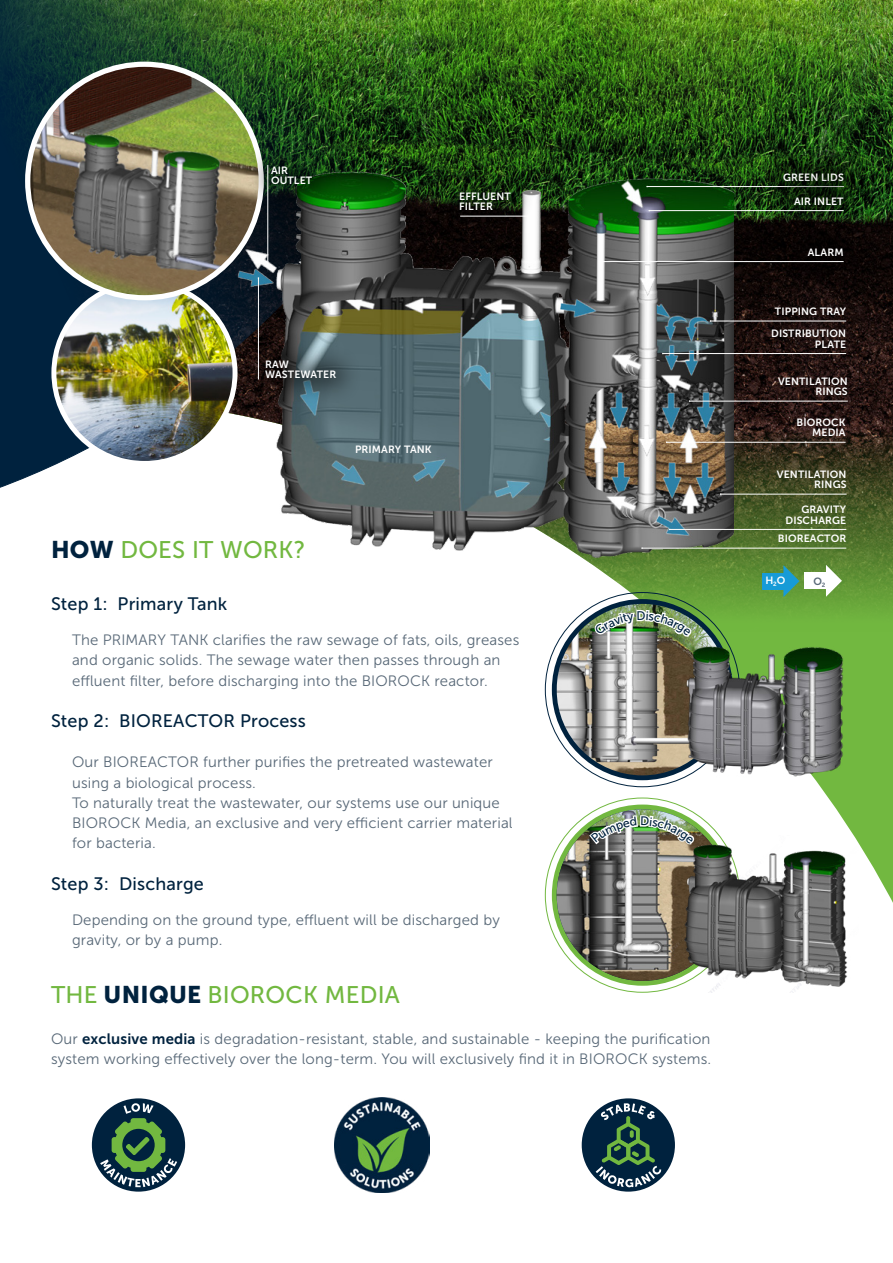
<style>
.page{position:relative;width:893px;height:1263px;background:#fff}
.page>*{position:absolute;margin:0;border:0;box-sizing:border-box;transform-origin:0 0}
.t1{font:24px "Museo Sans 500";letter-spacing:.01em;color:#72b840}
.t2{font:18px "Museo Sans 500";letter-spacing:.01em;color:#00223e}
.t3{font:15px/20.2px "Museo Sans 300";letter-spacing:.01em;color:#586877}
.t4{font:10.5px/10.5px "Museo Sans 700";letter-spacing:.01em;color:#fff;text-align:right}
.t5{font:10.5px "Museo Sans 700";color:#586877}
.s1{font-family:"Museo Sans 900";color:#00223e}
.s2{font-family:"Museo Sans 700";color:#00223e}
</style>
<div class="page">
<img style="left:504px;top:0;width:389px;height:632px">
<svg style="left:0;top:0;width:504px;height:488px;background:#30573b"></svg>
<div style="left:582px;top:1098px;width:93px;height:93px;background:#00223e;border-radius:50%"></div>
<svg style="left:596px;top:1103px;width:65px;height:84px"></svg>
<div style="left:92px;top:1098px;width:93px;height:93px;background:#00223e;border-radius:50%"></div>
<svg style="left:100px;top:1103px;width:77px;height:84px"></svg>
<div style="left:805px;top:573px;width:23px;height:16px;background:#fff"></div>
<svg style="left:826px;top:565px;width:16px;height:27px"></svg>
<div style="left:762px;top:573px;width:23px;height:16px;background:#179bd7"></div>
<svg style="left:783px;top:565px;width:16px;height:27px"></svg>
<svg style="left:552px;top:599px;width:181px;height:181px"></svg>
<img style="left:557px;top:604px;width:171px;height:171px;border-radius:86px">
<svg style="left:552px;top:804px;width:181px;height:182px"></svg>
<img style="left:557px;top:809px;width:171px;height:172px;border-radius:86px">
<img style="left:666px;top:835px;width:193px;height:158px">
<img style="left:609px;top:592px;width:284px;height:224px">
<div style="left:51px;top:280px;width:187px;height:186px;background:#fff;border-radius:50%"></div>
<img style="left:56px;top:285px;width:177px;height:176px;border-radius:88px">
<div style="left:25px;top:62px;width:239px;height:238px;background:#fff;border-radius:50%"></div>
<img style="left:30px;top:67px;width:229px;height:228px;border-radius:114px">
<img style="left:225px;top:108px;width:509px;height:484px">
<div style="left:239px;top:333px;width:123px;height:72px;background:#000;opacity:.46"></div>
<hr style="left:258px;top:278px;width:1px;height:101px;background:#fff">
<div style="left:245px;top:139px;width:93px;height:72px;background:#000;opacity:.46"></div>
<hr style="left:268px;top:165px;width:1px;height:101px;background:#fff">
<hr style="left:642px;top:548px;width:204px;height:1px;background:#fff">
<hr style="left:670px;top:529px;width:176px;height:1px;background:#fff">
<hr style="left:690px;top:401px;width:158px;height:1px;background:#fff">
<hr style="left:721px;top:494px;width:126px;height:1px;background:#fff">
<hr style="left:667px;top:442px;width:179px;height:1px;background:#fff">
<hr style="left:663px;top:353px;width:183px;height:1px;background:#fff">
<hr style="left:710px;top:321px;width:136px;height:1px;background:#fff">
<div style="left:757px;top:146px;width:113px;height:61px;background:#000;opacity:.75"></div>
<hr style="left:647px;top:186px;width:197px;height:1px;background:#fff">
<div style="left:782px;top:221px;width:87px;height:61px;background:#090303"></div>
<hr style="left:599px;top:261px;width:245px;height:1px;background:#fff">
<div style="left:768px;top:170px;width:102px;height:62px;background:#000;opacity:.75"></div>
<hr style="left:649px;top:210px;width:195px;height:1px;background:#fff">
<div style="left:433px;top:165px;width:104px;height:72px;background:#000;opacity:.46"></div>
<hr style="left:460px;top:216px;width:68px;height:1px;background:#fff">
<img style="left:334px;top:1097px;width:95px;height:95px">
<img style="left:594px;top:611px;width:97px;height:25px">
<img style="left:591px;top:816px;width:103px;height:28px">
<p class="t4" style="left:271px;top:165px;width:43px;text-align:left">AIR<br>OUTLET</p>
<p class="t4" style="left:459px;top:191px;width:53px;text-align:left">EFFLUENT<br>FILTER</p>
<p class="t4" style="left:265px;top:359px;width:73px;text-align:left">RAW<br>WASTEWATER</p>
<p class="t4" style="left:355px;top:444px;width:78px">PRIMARY TANK</p>
<h1 class="t1" style="left:51px;top:536px;width:256px"><span class="s1">HOW</span> DOES IT WORK?</h1>
<p class="t2" style="left:51px;top:594px;width:178px">Step 1: Primary Tank</p>
<p class="t3" style="left:72px;top:630px;width:449px">The PRIMARY TANK clarifies the raw sewage of fats, oils, greases and organic solids. The sewage water then passes through an effluent filter, before discharging into the BIOROCK reactor.</p>
<p class="t2" style="left:51px;top:711px;width:256px">Step 2: BIOREACTOR Process</p>
<p class="t3" style="left:72px;top:752px;width:442px">Our BIOREACTOR further purifies the pretreated wastewater using a biological process.<br>To naturally treat the wastewater, our systems use our unique BIOROCK Media, an exclusive and very efficient carrier material for bacteria.</p>
<p class="t2" style="left:51px;top:873px;width:154px">Step 3: Discharge</p>
<p class="t3" style="left:72px;top:910px;width:429px">Depending on the ground type, effluent will be discharged by gravity, or by a pump.</p>
<h1 class="t1" style="left:51px;top:982px;width:350px">THE <span class="s1">UNIQUE</span> BIOROCK MEDIA</h1>
<p class="t3" style="left:51px;top:1029px;width:662px">Our <span class="s2">exclusive media</span> is degradation-resistant, stable, and sustainable - keeping the purification system working effectively over the long-term. You will exclusively find it in BIOROCK systems.</p>
<p class="t4" style="left:783px;top:172px;width:62px">GREEN LIDS</p>
<p class="t4" style="left:794px;top:196px;width:51px">AIR INLET</p>
<p class="t4" style="left:808px;top:247px;width:37px">ALARM</p>
<p class="t4" style="left:775px;top:306px;width:73px">TIPPING TRAY</p>
<p class="t4" style="left:771px;top:328px;width:77px">DISTRIBUTION<br>PLATE</p>
<p class="t4" style="left:778px;top:376px;width:71px">VENTILATION<br>RINGS</p>
<p class="t4" style="left:797px;top:417px;width:50px">BIOROCK<br>MEDIA</p>
<p class="t4" style="left:777px;top:469px;width:71px">VENTILATION<br>RINGS</p>
<p class="t4" style="left:785px;top:504px;width:62px">GRAVITY<br>DISCHARGE</p>
<p class="t4" style="left:778px;top:533px;width:70px">BIOREACTOR</p>
<p class="t4" style="left:766px;top:575px;width:21px">H<sub>2</sub>O</p>
<p class="t5" style="left:813px;top:575px;width:14px">O<sub>2</sub></p>
</div>
